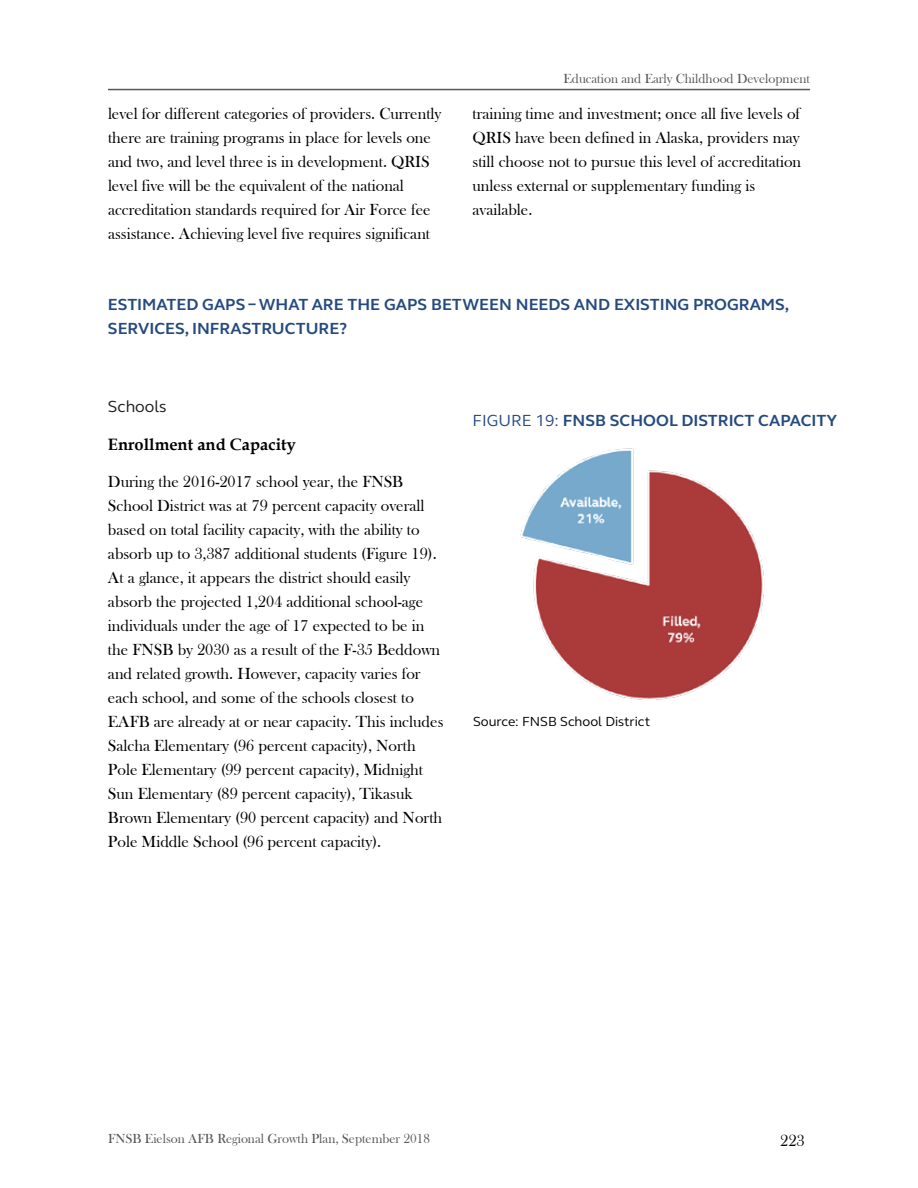
<style>
.page{position:relative;width:918px;height:1188px;background:#fff}
.page>*{position:absolute;margin:0;border:0;box-sizing:border-box;transform-origin:0 0}
.t1{font:16.5px/24px "Bask Old Face";color:#000}
.t2{font:700 16.5px/24px "FS Elliot Pro";color:#254a7f}
.t3{font:700 16.5px "Book Antiqua";color:#000}
.t4{font:16.5px "FS Elliot Pro";color:#1d1d1d}
.t5{font:13.5px "Bask Old Face";color:#55575a}
.t6{font:13.5px "FS Elliot Pro";color:#000}
.s1{font-weight:400}
</style>
<div class="page">
<hr style="left:108px;top:89px;width:702px;height:1px;background:#55575a">
<img style="left:520px;top:448px;width:245px;height:252px">
<p class="t1" style="left:108px;top:102px;width:335px">level for different categories of providers. Currently there are training programs in place for levels one and two, and level three is in development. QRIS level five will be the equivalent of the national accreditation standards required for Air Force fee assistance. Achieving level five requires significant</p>
<p class="t5" style="left:564px;top:71px;width:248px">Education and Early Childhood Development</p>
<p class="t1" style="left:472px;top:102px;width:330px">training time and investment; once all five levels of QRIS have been defined in Alaska, providers may still choose not to pursue this level of accreditation unless external or supplementary funding is available.</p>
<p class="t2" style="left:108px;top:292px;width:683px">ESTIMATED GAPS – WHAT ARE THE GAPS BETWEEN NEEDS AND EXISTING PROGRAMS,<br>SERVICES, INFRASTRUCTURE?</p>
<p class="t4" style="left:108px;top:396px;width:60px">Schools</p>
<p class="t3" style="left:108px;top:433px;width:189px">Enrollment and Capacity</p>
<p class="t1" style="left:108px;top:470px;width:337px">During the 2016-2017 school year, the FNSB School District was at 79 percent capacity overall based on total facility capacity, with the ability to absorb up to 3,387 additional students (Figure 19).<br>At a glance, it appears the district should easily absorb the projected 1,204 additional school-age individuals under the age of 17 expected to be in the FNSB by 2030 as a result of the F-35 Beddown and related growth. However, capacity varies for each school, and some of the schools closest to EAFB are already at or near capacity. This includes Salcha Elementary (96 percent capacity), North Pole Elementary (99 percent capacity), Midnight Sun Elementary (89 percent capacity), Tikasuk Brown Elementary (90 percent capacity) and North Pole Middle School (96 percent capacity).</p>
<p class="t2" style="left:473px;top:408px;width:366px"><span class="s1">FIGURE 19:</span> FNSB SCHOOL DISTRICT CAPACITY</p>
<p class="t6" style="left:473px;top:712px;width:179px">Source: FNSB School District</p>
<p class="t5" style="left:108px;top:1131px;width:324px">FNSB Eielson AFB Regional Growth Plan, September 2018</p>
<p class="t1" style="left:780px;top:1129px;width:26px">223</p>
</div>
